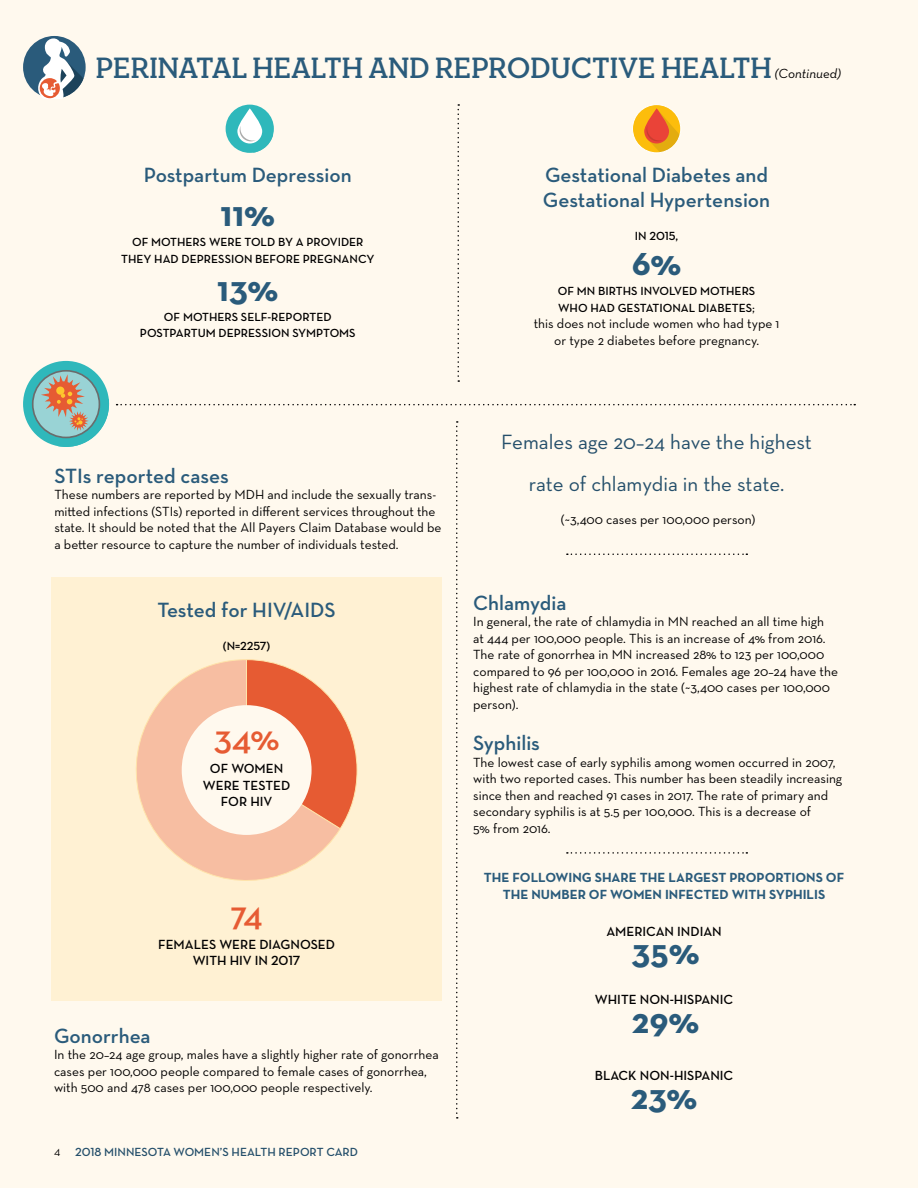
<style>
.page{position:relative;width:918px;height:1188px;background:#fff9ee}
.page>*{position:absolute;margin:0;border:0;box-sizing:border-box;transform-origin:0 0}
.t1{font:700 36.15px "Neutraface Text";color:#2a5b7b}
.t2{font:600 36px "Neutraface Text";color:#e65b33}
.t3{font:700 30px "Neutraface Slab Display";letter-spacing:.02em;color:#2a5b7b}
.t4{font:600 21px/25.2px "Neutraface Text";color:#2a5b7b}
.t5{font:21px/42px "Neutraface Text";color:#254f6b;text-align:center}
.t6{font:13.5px/16.5px "Neutraface Text";color:#000}
.t7{font:600 13.5px/16.5px "Neutraface Text";color:#000;text-align:center}
.t8{font:700 13.5px/16.5px "Neutraface Text";color:#2a5b7b;text-align:center}
.t9{font:italic 13.5px "Neutraface Text";color:#000}
.t10{font:600 12px/16.5px "Neutraface Text";color:#000;text-align:center}
.t11{font:600 12px "Neutraface Text";color:#254f6b}
.s1{font-weight:400;font-size:13.5px}
.s2{font-weight:400;font-size:10.5px;color:#000}
</style>
<div class="page">
<div style="left:51px;top:578px;width:391px;height:423px;background:#fff1d3"></div>
<div style="left:23px;top:36px;width:63px;height:63px;background:#2a5b7b;border-radius:50%"></div>
<svg style="left:35px;top:36px;width:49px;height:63px"></svg>
<svg style="left:135px;top:659px;width:205px;height:222px"></svg>
<svg style="left:245px;top:659px;width:113px;height:171px"></svg>
<div style="left:182px;top:705px;width:130px;height:130px;background:#fff9ee;border-radius:50%"></div>
<svg style="left:456px;top:421px;width:2px;height:698px"></svg>
<div style="left:226px;top:105px;width:48px;height:48px;background:#2fb8bb;border-radius:50%"></div>
<svg style="left:237px;top:108px;width:25px;height:36px"></svg>
<svg style="left:239px;top:108px;width:34px;height:45px"></svg>
<svg style="left:117px;top:404px;width:738px;height:1px"></svg>
<div style="left:633px;top:105px;width:48px;height:48px;background:#fcbd0c;border-radius:50%"></div>
<div style="left:632px;top:104px;width:49px;height:49px;border:1px solid #fff;border-radius:50%"></div>
<svg style="left:644px;top:108px;width:25px;height:36px"></svg>
<svg style="left:646px;top:108px;width:34px;height:45px"></svg>
<svg style="left:458px;top:104px;width:1px;height:278px"></svg>
<div style="left:23px;top:361px;width:86px;height:86px;background:#2fb8bb;border-radius:50%"></div>
<svg style="left:32px;top:370px;width:77px;height:77px"></svg>
<svg style="left:567px;top:852px;width:180px;height:2px"></svg>
<svg style="left:567px;top:554px;width:180px;height:1px"></svg>
<h3 class="t3" style="left:96px;top:51px;width:677px">PERINATAL HEALTH AND REPRODUCTIVE HEALTH</h3>
<p class="t9" style="left:775px;top:65px;width:67px">(Continued)</p>
<h3 class="t4" style="left:144px;top:162px;width:209px">Postpartum Depression</h3>
<h1 class="t1" style="left:220px;top:191px;width:56px">11%</h1>
<p class="t10" style="left:121px;top:234px;width:255px">OF MOTHERS WERE TOLD BY A PROVIDER<br>THEY HAD DEPRESSION BEFORE PREGNANCY</p>
<h1 class="t1" style="left:217px;top:265px;width:63px">13%</h1>
<p class="t10" style="left:140px;top:308px;width:217px">OF MOTHERS SELF-REPORTED<br>POSTPARTUM DEPRESSION SYMPTOMS</p>
<h3 class="t4" style="left:543px;top:162px;width:229px">Gestational Diabetes and<br>Gestational Hypertension</h3>
<p class="t10" style="left:635px;top:227px;width:45px">IN 2015,</p>
<h1 class="t1" style="left:632px;top:240px;width:51px">6%</h1>
<p class="t10" style="left:558px;top:283px;width:199px;text-align:left">OF MN BIRTHS INVOLVED MOTHERS<br>WHO HAD GESTATIONAL DIABETES<span class="s1">;</span></p>
<p class="t6" style="left:534px;top:315px;width:247px;text-align:center">this does not include women who had type 1 or type 2 diabetes before pregnancy.</p>
<h3 class="t4" style="left:54px;top:463px;width:176px">STIs reported cases</h3>
<p class="t6" style="left:54px;top:486px;width:389px">These numbers are reported by MDH and include the sexually trans&shy;mitted infections (STIs) reported in different services throughout the state. It should be noted that the All Payers Claim Database would be a better resource to capture the number of individuals tested.</p>
<h3 class="t4" style="left:158px;top:597px;width:180px">Tested for HIV/AIDS</h3>
<p class="t10" style="left:223px;top:637px;width:49px">(N=2257)</p>
<h2 class="t2" style="left:214px;top:715px;width:67px">34%</h2>
<p class="t7" style="left:203px;top:760px;width:89px">OF WOMEN<br>WERE TESTED<br>FOR HIV</p>
<h2 class="t2" style="left:230px;top:891px;width:34px">74</h2>
<p class="t7" style="left:158px;top:936px;width:178px">FEMALES WERE DIAGNOSED<br>WITH HIV IN 2017</p>
<h3 class="t4" style="left:54px;top:1023px;width:98px">Gonorrhea</h3>
<p class="t6" style="left:54px;top:1046px;width:386px">In the 20–24 age group, males have a slightly higher rate of gonorrhea cases per 100,000 people compared to female cases of gonorrhea, with 500 and 478 cases per 100,000 people respectively.</p>
<p class="t11" style="left:54px;top:1145px;width:306px"><span class="s2">4</span> 2018 MINNESOTA WOMEN’S HEALTH REPORT CARD</p>
<h3 class="t5" style="left:501px;top:420px;width:312px">Females age 20–24 have the highest rate of chlamydia in the state.</h3>
<p class="t6" style="left:561px;top:510px;width:196px">(~3,400 cases per 100,000 person)</p>
<h3 class="t4" style="left:473px;top:590px;width:95px">Chlamydia</h3>
<p class="t6" style="left:473px;top:613px;width:366px">In general, the rate of chlamydia in MN reached an all time high at 444 per 100,000 people. This is an increase of 4% from 2016.<br>The rate of gonorrhea in MN increased 28% to 123 per 100,000 compared to 96 per 100,000 in 2016. Females age 20–24 have the highest rate of chlamydia in the state (~3,400 cases per 100,000 person).</p>
<h3 class="t4" style="left:473px;top:730px;width:68px">Syphilis</h3>
<p class="t6" style="left:473px;top:754px;width:371px">The lowest case of early syphilis among women occurred in 2007, with two reported cases. This number has been steadily increasing since then and reached 91 cases in 2017. The rate of primary and secondary syphilis is at 5.5 per 100,000. This is a decrease of<br>5% from 2016.</p>
<p class="t8" style="left:484px;top:869px;width:362px">THE FOLLOWING SHARE THE LARGEST PROPORTIONS OF<br>THE NUMBER OF WOMEN INFECTED WITH SYPHILIS</p>
<p class="t7" style="left:606px;top:923px;width:117px">AMERICAN INDIAN</p>
<h1 class="t1" style="left:632px;top:929px;width:70px">35%</h1>
<p class="t7" style="left:595px;top:991px;width:140px">WHITE NON-HISPANIC</p>
<h1 class="t1" style="left:632px;top:998px;width:69px">29%</h1>
<p class="t7" style="left:595px;top:1067px;width:140px">BLACK NON-HISPANIC</p>
<h1 class="t1" style="left:631px;top:1073px;width:68px">23%</h1>
</div>
